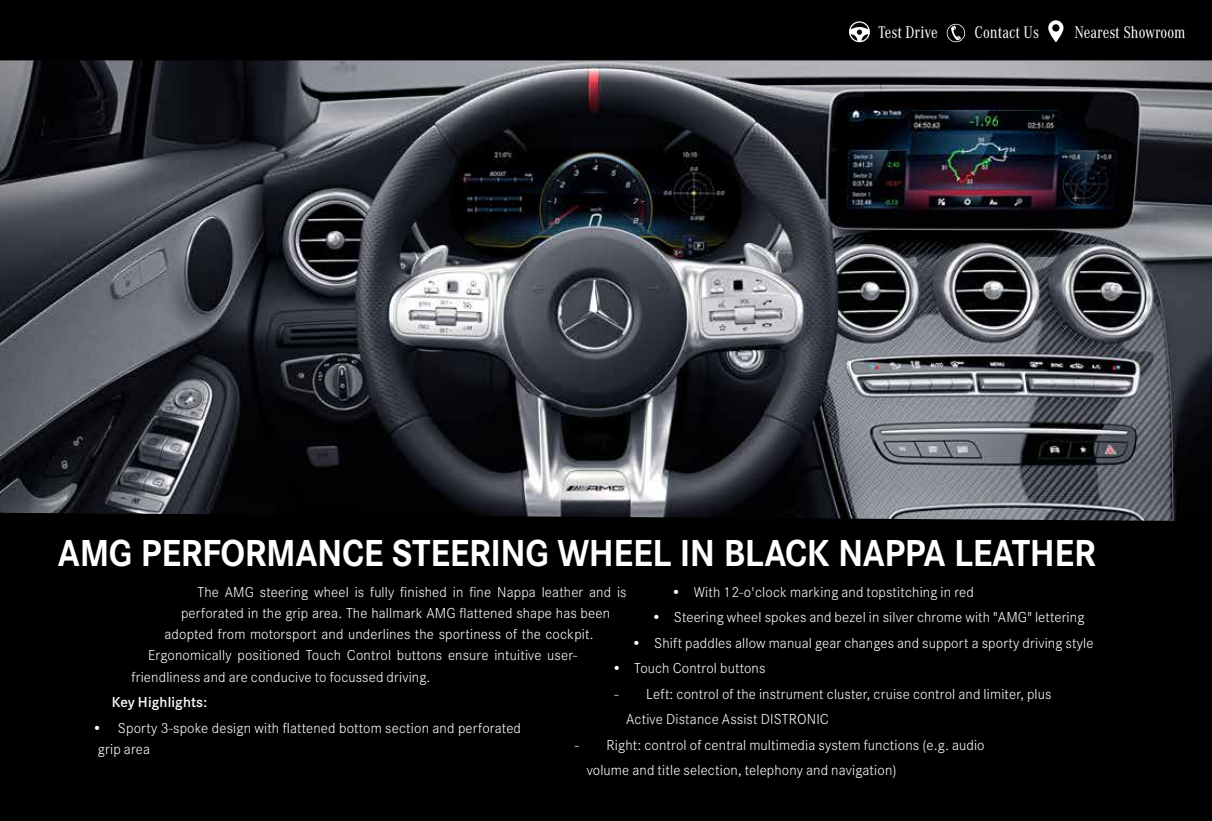
<style>
.page{position:relative;width:1212px;height:821px;background:#fff}
.page>*{position:absolute;margin:0;border:0;box-sizing:border-box;transform-origin:0 0}
.t1{font:700 39px "Corporate S";letter-spacing:-.01em;color:#fff;scale:.94 1}
.t2{font:17.55px "Corporate A Con";color:#fff}
.t3{font:300 15px/25.5px "Corporate S";letter-spacing:.01em;color:#fff}
.t4{font:600 15px "Corporate S";letter-spacing:.01em;color:#fff}
</style>
<div class="page">
<div style="left:0;top:0;width:1212px;height:61px;background:#000"></div>
<svg style="left:946px;top:24px;width:19px;height:18px"></svg>
<svg style="left:849px;top:21px;width:21px;height:21px"></svg>
<svg style="left:1048px;top:20px;width:15px;height:22px"></svg>
<div style="left:0;top:61px;width:1212px;height:760px;background:#000"></div>
<img style="left:0;top:60px;width:1212px;height:461px">
<p class="t2" style="left:878px;top:23px;width:61px">Test Drive</p>
<p class="t2" style="left:974px;top:23px;width:66px">Contact Us</p>
<p class="t2" style="left:1074px;top:23px;width:112px">Nearest Showroom</p>
<h1 class="t1" style="left:58px;top:531px;width:1105px">AMG PERFORMANCE STEERING WHEEL IN BLACK NAPPA LEATHER</h1>
<p class="t3" style="left:198px;top:579px;width:431px">The AMG steering wheel is fully finished in fine Nappa leather and is</p>
<p class="t3" style="left:181px;top:600px;width:431px">perforated in the grip area. The hallmark AMG flattened shape has been</p>
<p class="t3" style="left:165px;top:621px;width:431px">adopted from motorsport and underlines the sportiness of the cockpit.</p>
<p class="t3" style="left:148px;top:642px;width:431px">Ergonomically positioned Touch Control buttons ensure intuitive user-</p>
<p class="t3" style="left:132px;top:664px;width:300px">friendliness and are conducive to focussed driving.</p>
<p class="t4" style="left:112px;top:693px;width:97px">Key Highlights:</p>
<p class="t3" style="left:98px;top:717px;width:425px;line-height:21.3px;text-indent:-6px">• Sporty 3-spoke design with flattened bottom section and perforated grip area</p>
<p class="t3" style="left:671px;top:579px;width:304px">• With 12-o'clock marking and topstitching in red</p>
<p class="t3" style="left:651px;top:604px;width:434px">• Steering wheel spokes and bezel in silver chrome with "AMG" lettering</p>
<p class="t3" style="left:632px;top:630px;width:463px">• Shift paddles allow manual gear changes and support a sporty driving style</p>
<p class="t3" style="left:612px;top:655px;width:155px">• Touch Control buttons</p>
<p class="t3" style="left:626px;top:681px;width:427px;text-indent:-12px">- Left: control of the instrument cluster, cruise control and limiter, plus<br>Active Distance Assist DISTRONIC</p>
<p class="t3" style="left:587px;top:732px;width:399px;text-indent:-12px">- Right: control of central multimedia system functions (e.g. audio volume and title selection, telephony and navigation)</p>
</div>
